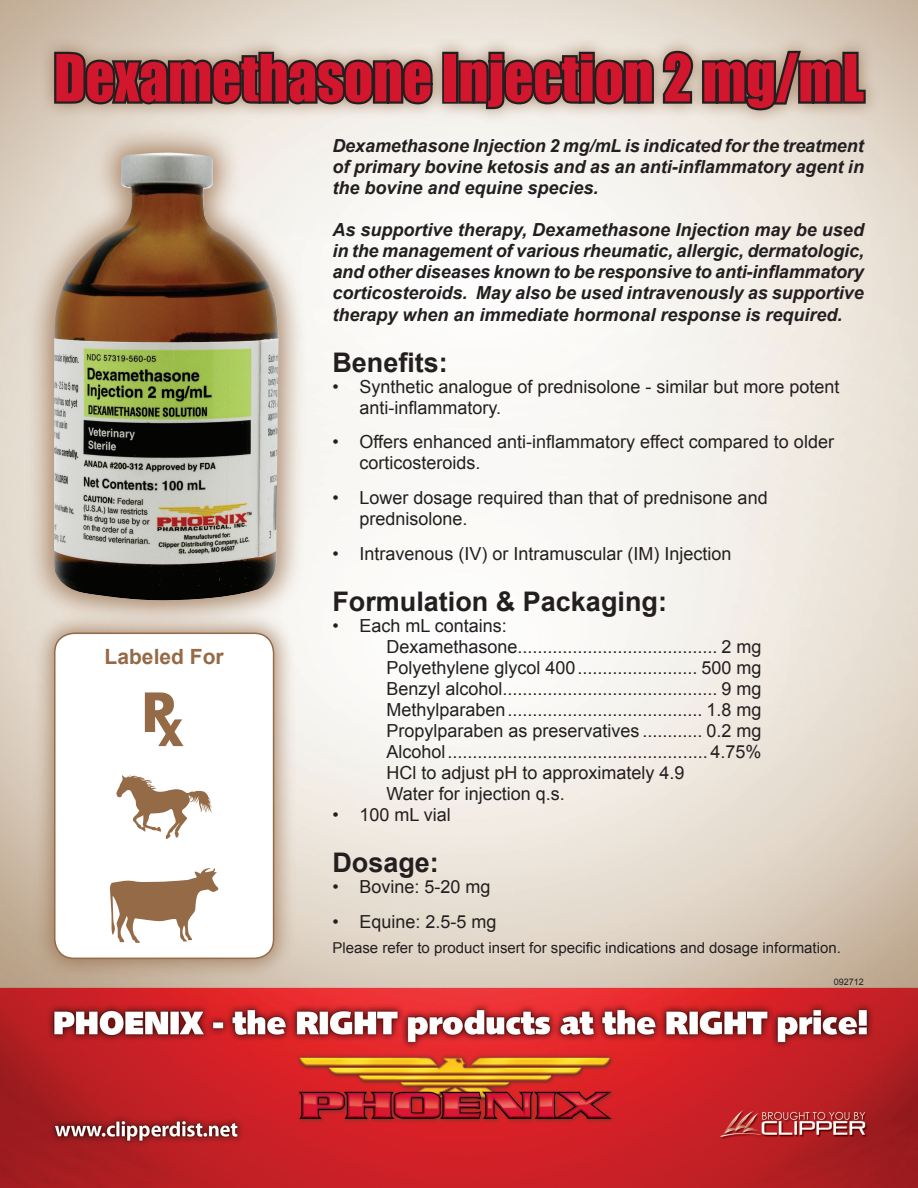
<style>
.page{position:relative;width:918px;height:1188px;background:#fff}
.page>*{position:absolute;margin:0;border:0;box-sizing:border-box;transform-origin:0 0}
.t1{font:60px "Impact";color:#d1162d;scale:.95 1}
.t2{font:700 27px "Arial";color:#231f20}
.t3{font:700 21px "Arial";color:#946a47}
.t4{font:18px/21px "Arial";color:#231f20}
.t5{font:italic 700 18px/21.1px "Arial";color:#231f20;text-align:justify}
.t6{font:15px "Arial";color:#231f20}
.t7{font:9px "Arial";color:#231f20}
</style>
<div class="page">
<img style="left:0;top:0;width:918px;height:1188px">
<div style="left:32px;top:610px;width:264px;height:371px;background:#946a47;opacity:.75"></div>
<div style="left:55px;top:633px;width:219px;height:325px;background:#fff;border-radius:19px"></div>
<div style="left:54px;top:633px;width:220px;height:326px;border:2px solid #946a47;border-radius:19px"></div>
<div style="left:25px;top:123px;width:283px;height:507px;background:#946a47;opacity:.75"></div>
<img style="left:54px;top:152px;width:225px;height:450px">
<div style="left:39px;top:36px;width:841px;height:89px;background:#946a47;opacity:.75"></div>
<svg style="left:52px;top:49px;width:384px;height:61px;background:#7c6e62"></svg>
<div style="left:442px;top:52px;width:16px;height:52px;border:4px solid #231f20"></div>
<svg style="left:456px;top:48px;width:412px;height:66px;background:#86786d"></svg>
<svg style="left:145px;top:692px;width:38px;height:54px"></svg>
<svg style="left:116px;top:775px;width:96px;height:64px"></svg>
<svg style="left:110px;top:868px;width:108px;height:75px"></svg>
<h1 class="t1" style="left:54px;top:31px;width:854px">Dexamethasone Injection 2 mg/mL</h1>
<p class="t3" style="left:105px;top:643px;width:121px">Labeled For</p>
<p class="t5" style="left:332px;top:136px;width:533px">Dexamethasone Injection 2 mg/mL is indicated for the treatment of primary bovine ketosis and as an anti-inflammatory agent in the bovine and equine species.</p>
<p class="t5" style="left:332px;top:220px;width:533px">As supportive therapy, Dexamethasone Injection may be used in the management of various rheumatic, allergic, dermatologic, and other diseases known to be responsive to anti-inflammatory corticosteroids. May also be used intravenously as supportive therapy when an immediate hormonal response is required.</p>
<h2 class="t2" style="left:332px;top:344px;width:117px">Benefits:</h2>
<p class="t4" style="left:359px;top:376px;width:482px;text-indent:-27px">• Synthetic analogue of prednisolone - similar but more potent anti-inflammatory.</p>
<p class="t4" style="left:359px;top:432px;width:476px;text-indent:-27px">• Offers enhanced anti-inflammatory effect compared to older corticosteroids.</p>
<p class="t4" style="left:359px;top:487px;width:410px;text-indent:-27px">• Lower dosage required than that of prednisone and prednisolone.</p>
<p class="t4" style="left:332px;top:543px;width:401px">• Intravenous (IV) or Intramuscular (IM) Injection</p>
<h2 class="t2" style="left:332px;top:584px;width:336px">Formulation &amp; Packaging:</h2>
<p class="t4" style="left:386px;top:615px;width:377px;text-indent:-54px">• Each mL contains:<br>Dexamethasone........................................ 2 mg Polyethylene glycol 400........................ 500 mg Benzyl alcohol........................................... 9 mg Methylparaben....................................... 1.8 mg Propylparaben as preservatives ............ 0.2 mg Alcohol.................................................... 4.75% HCl to adjust pH to approximately 4.9<br>Water for injection q.s.</p>
<p class="t4" style="left:332px;top:804px;width:120px">• 100 mL vial</p>
<h2 class="t2" style="left:332px;top:845px;width:108px">Dosage:</h2>
<p class="t4" style="left:332px;top:876px;width:160px">• Bovine: 5-20 mg</p>
<p class="t4" style="left:332px;top:911px;width:166px">• Equine: 2.5-5 mg</p>
<p class="t6" style="left:332px;top:938px;width:510px">Please refer to product insert for specific indications and dosage information.</p>
<p class="t7" style="left:834px;top:976px;width:32px">092712</p>
</div>
